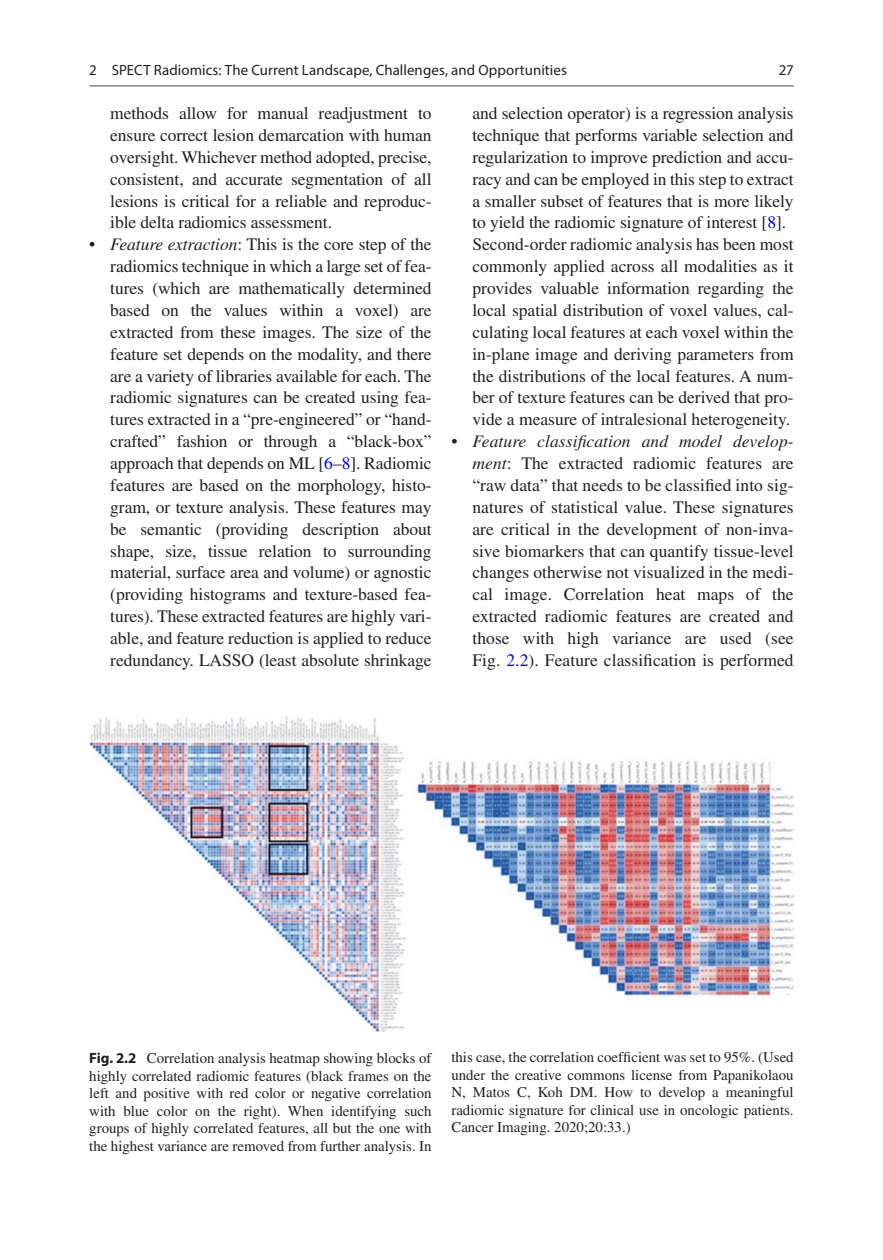
<style>
.page{position:relative;width:883px;height:1260px;background:#fff}
.page>*{position:absolute;margin:0;border:0;box-sizing:border-box;transform-origin:0 0}
.t1{font:17.5px/21.9px "Times LT Std";color:#231f20;text-align:justify}
.t2{font:14.88px/17.5px "Times LT Std";color:#231f20;text-align:justify}
.t3{font:14.88px "Myriad Pro Regular 3";letter-spacing:.01em;color:#231f20}
.t4{font:14.88px "Myriad Pro";color:#231f20}
.s1{font-style:italic}
.s2{color:#0000fa}
.s3{font-family:"Myriad Pro";font-weight:700}
</style>
<div class="page">
<img style="left:90px;top:716px;width:703px;height:316px">
<hr style="left:89px;top:85px;width:705px;height:2px;background:#939598">
<p class="t3" style="left:89px;top:61px;width:479px">2 SPECT Radiomics: The Current Landscape, Challenges, and Opportunities</p>
<p class="t4" style="left:779px;top:61px;width:16px">27</p>
<p class="t1" style="left:110px;top:102px;width:323px">methods allow for manual readjustment to ensure correct lesion demarcation with human oversight. Whichever method adopted, precise, consistent, and accurate segmentation of all lesions is critical for a reliable and reproduc&shy;ible delta radiomics assessment.</p>
<p class="t1" style="left:110px;top:233px;width:323px;text-indent:-21px">• <span class="s1">Feature extraction</span>: This is the core step of the radiomics technique in which a large set of fea&shy;tures (which are mathematically determined based on the values within a voxel) are extracted from these images. The size of the feature set depends on the modality, and there are a variety of libraries available for each. The radiomic signatures can be created using fea&shy;tures extracted in a “pre-engineered” or “hand&shy;crafted” fashion or through a “black-box” approach that depends on ML [<span class="s2">6</span>–<span class="s2">8</span>]. Radiomic features are based on the morphology, histo&shy;gram, or texture analysis. These features may be semantic (providing description about shape, size, tissue relation to surrounding material, surface area and volume) or agnostic (providing histograms and texture-based fea&shy;tures). These extracted features are highly vari&shy;able, and feature reduction is applied to reduce redundancy. LASSO (least absolute shrinkage</p>
<p class="t1" style="left:472px;top:102px;width:323px;text-align:left">and selection operator) is a regression analysis technique that performs variable selection and regularization to improve prediction and accu&shy;racy and can be employed in this step to extract a smaller subset of features that is more likely to yield the radiomic signature of interest [<span class="s2">8</span>].<br>Second-order radiomic analysis has been most commonly applied across all modalities as it provides valuable information regarding the local spatial distribution of voxel values, cal&shy;culating local features at each voxel within the in-plane image and deriving parameters from the distributions of the local features. A num&shy;ber of texture features can be derived that pro&shy;vide a measure of intralesional heterogeneity.</p>
<p class="t1" style="left:472px;top:430px;width:323px;text-indent:-21px">• <span class="s1">Feature classification and model develop&shy;ment</span>: The extracted radiomic features are “raw data” that needs to be classified into sig&shy;natures of statistical value. These signatures are critical in the development of non-inva&shy;sive biomarkers that can quantify tissue-level changes otherwise not visualized in the medi&shy;cal image. Correlation heat maps of the extracted radiomic features are created and those with high variance are used (see Fig. <span class="s2">2.2</span>). Feature classification is performed</p>
<p class="t2" style="left:89px;top:1049px;width:344px"><span class="s3">Fig. 2.2</span> Correlation analysis heatmap showing blocks of highly correlated radiomic features (black frames on the left and positive with red color or negative correlation with blue color on the right). When identifying such groups of highly correlated features, all but the one with the highest variance are removed from further analysis. In</p>
<p class="t2" style="left:451px;top:1048px;width:344px">this case, the correlation coefficient was set to 95%. (Used under the creative commons license from Papanikolaou N, Matos C, Koh DM. How to develop a meaningful radiomic signature for clinical use in oncologic patients.<br>Cancer Imaging. 2020;20:33.)</p>
</div>
